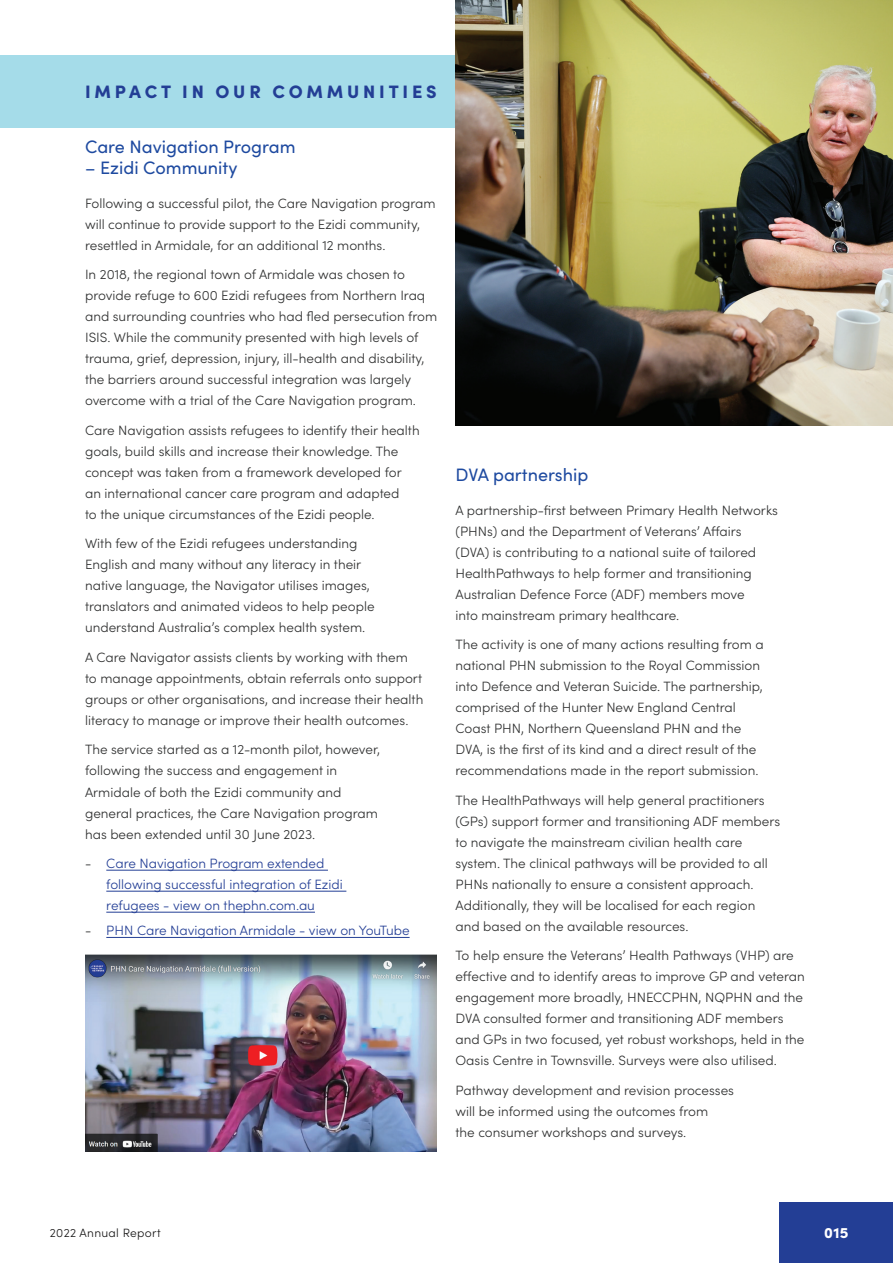
<style>
.page{position:relative;width:893px;height:1263px;background:#fff}
.page>*{position:absolute;margin:0;border:0;box-sizing:border-box;transform-origin:0 0}
.t1{font:18px "Sofia Pro";color:#1e4aa0}
.t2{font:900 18px "Sofia Pro";letter-spacing:.21em;color:#233e95}
.t3{font:900 15px "Sofia Pro";color:#fff}
.t4{font:300 13.5px/21px "Sofia Pro";color:#2f3030}
.t5{font:300 13.5px/21px "Sofia Pro";color:#233e95}
.t6{font:300 12px "Sofia Pro";letter-spacing:.025em;color:#181717}
.s1{color:#2f3030}
</style>
<div class="page">
<div style="left:780px;top:1202px;width:113px;height:61px;background:#233e95"></div>
<div style="left:0;top:55px;width:497px;height:73px;background:#a5dce9"></div>
<hr style="left:106px;top:870px;width:222px;height:1px;background:#233e95">
<hr style="left:106px;top:891px;width:240px;height:1px;background:#233e95">
<hr style="left:106px;top:912px;width:209px;height:1px;background:#233e95">
<hr style="left:106px;top:937px;width:304px;height:1px;background:#233e95">
<img style="left:85px;top:954px;width:351px;height:198px">
<img style="left:455px;top:0;width:438px;height:425px">
<h1 class="t2" style="left:85px;top:78px;width:353px">IMPACT IN OUR COMMUNITIES</h1>
<h1 class="t1" style="left:85px;top:134px;width:212px">Care Navigation Program</h1>
<h1 class="t1" style="left:85px;top:155px;width:154px">– Ezidi Community</h1>
<p class="t4" style="left:85px;top:192px;width:352px">Following a successful pilot, the Care Navigation program will continue to provide support to the Ezidi community, resettled in Armidale, for an additional 12 months.</p>
<p class="t4" style="left:85px;top:263px;width:354px">In 2018, the regional town of Armidale was chosen to provide refuge to 600 Ezidi refugees from Northern Iraq and surrounding countries who had fled persecution from ISIS. While the community presented with high levels of trauma, grief, depression, injury, ill-health and disability, the barriers around successful integration was largely overcome with a trial of the Care Navigation program.</p>
<p class="t4" style="left:85px;top:419px;width:336px">Care Navigation assists refugees to identify their health goals, build skills and increase their knowledge. The concept was taken from a framework developed for an international cancer care program and adapted<br>to the unique circumstances of the Ezidi people.</p>
<p class="t4" style="left:85px;top:532px;width:291px">With few of the Ezidi refugees understanding English and many without any literacy in their native language, the Navigator utilises images, translators and animated videos to help people understand Australia’s complex health system.</p>
<p class="t4" style="left:85px;top:646px;width:340px">A Care Navigator assists clients by working with them<br>to manage appointments, obtain referrals onto support groups or other organisations, and increase their health literacy to manage or improve their health outcomes.</p>
<p class="t4" style="left:85px;top:738px;width:297px">The service started as a 12-month pilot, however, following the success and engagement in Armidale of both the Ezidi community and general practices, the Care Navigation program has been extended until 30 June 2023.</p>
<p class="t5" style="left:106px;top:852px;width:238px;text-indent:-21px"><span class="s1">-</span> Care Navigation Program extended following successful integration of Ezidi refugees - view on thephn.com.au</p>
<p class="t5" style="left:85px;top:919px;width:326px"><span class="s1">-</span> PHN Care Navigation Armidale - view on YouTube</p>
<h1 class="t1" style="left:455px;top:461px;width:134px">DVA partnership</h1>
<p class="t4" style="left:455px;top:499px;width:324px">A partnership-first between Primary Health Networks (PHNs) and the Department of Veterans’ Affairs (DVA) is contributing to a national suite of tailored HealthPathways to help former and transitioning Australian Defence Force (ADF) members move<br>into mainstream primary healthcare.</p>
<p class="t4" style="left:455px;top:633px;width:310px">The activity is one of many actions resulting from a national PHN submission to the Royal Commission into Defence and Veteran Suicide. The partnership, comprised of the Hunter New England Central Coast PHN, Northern Queensland PHN and the DVA, is the first of its kind and a direct result of the recommendations made in the report submission.</p>
<p class="t4" style="left:455px;top:789px;width:326px">The HealthPathways will help general practitioners (GPs) support former and transitioning ADF members to navigate the mainstream civilian health care system. The clinical pathways will be provided to all PHNs nationally to ensure a consistent approach.<br>Additionally, they will be localised for each region and based on the available resources.</p>
<p class="t4" style="left:455px;top:944px;width:351px">To help ensure the Veterans’ Health Pathways (VHP) are effective and to identify areas to improve GP and veteran engagement more broadly, HNECCPHN, NQPHN and the DVA consulted former and transitioning ADF members and GPs in two focused, yet robust workshops, held in the Oasis Centre in Townsville. Surveys were also utilised.</p>
<p class="t4" style="left:455px;top:1079px;width:280px">Pathway development and revision processes will be informed using the outcomes from<br>the consumer workshops and surveys.</p>
<p class="t6" style="left:50px;top:1224px;width:112px">2022 Annual Report</p>
<p class="t3" style="left:824px;top:1221px;width:26px">015</p>
</div>
